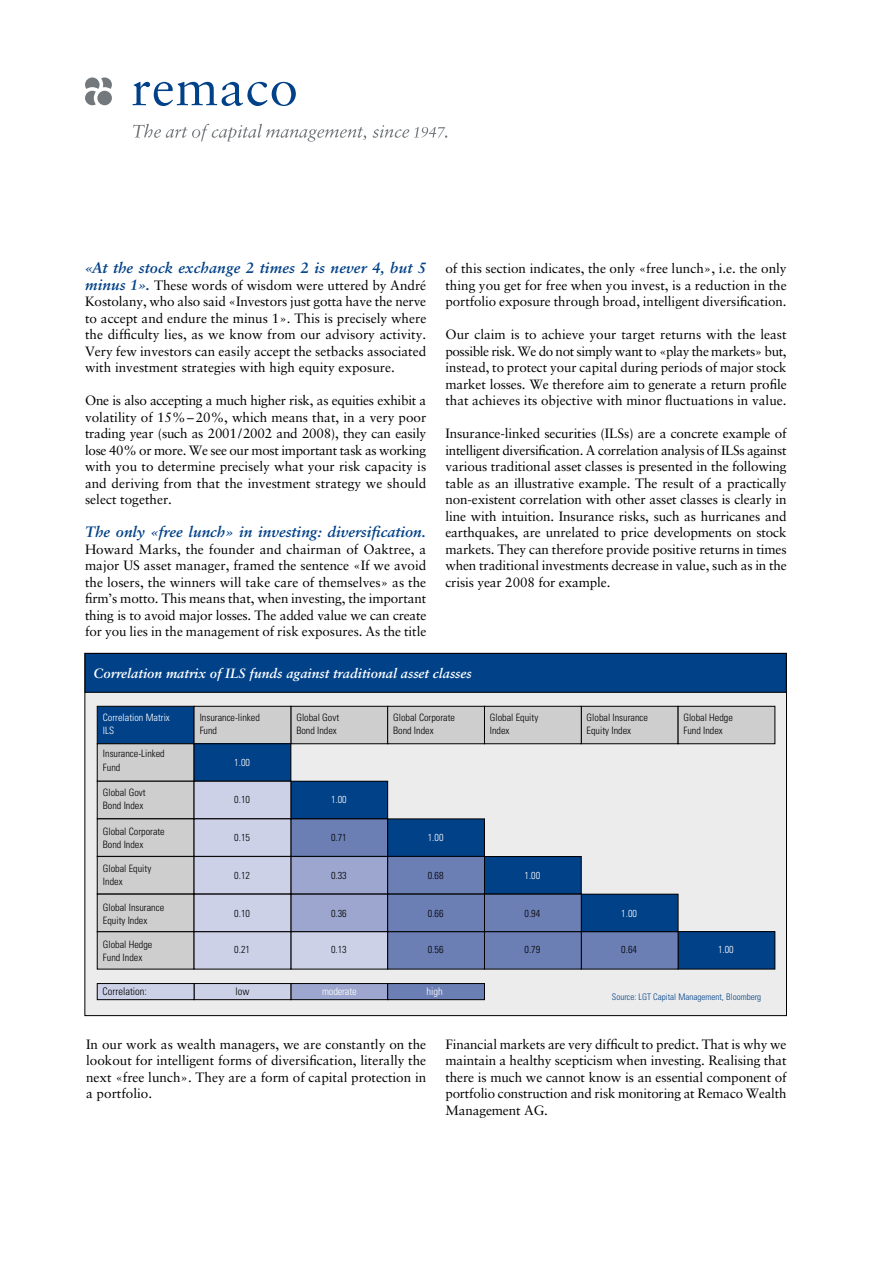
<style>
.page{position:relative;width:893px;height:1263px;background:#fff}
.page>*{position:absolute;margin:0;border:0;box-sizing:border-box;transform-origin:0 0}
.t1{font:italic 700 15px "Sabon";color:#004188}
.t2{font:13.5px/16.5px "Sabon";color:#000;text-align:justify}
.t3{font:italic 700 13.5px "Sabon";color:#fff}
.t4{font:300 condensed 10.5px "Univers";color:#000}
.t5{font:300 condensed 10.5px "Univers";letter-spacing:-.02em;color:#fff}
.t6{font:300 condensed 10.2px/13px "Univers";color:#000}
.t7{font:300 condensed 10.2px/13px "Univers";color:#fff}
.t8{font:300 condensed 9px "Univers";color:#004188}
.s1{font-weight:700;font-style:italic;font-size:15px;color:#004188}
</style>
<div class="page">
<div style="left:85px;top:653px;width:701px;height:362px;background:#ececec"></div>
<svg style="left:133px;top:82px;width:163px;height:24px"></svg>
<svg style="left:85px;top:77px;width:27px;height:28px"></svg>
<div style="left:97px;top:91px;width:15px;height:14px;background:#72787b;border-radius:50%"></div>
<svg style="left:133px;top:124px;width:233px;height:18px"></svg>
<svg style="left:373px;top:125px;width:74px;height:13px"></svg>
<div style="left:85px;top:653px;width:701px;height:39px;background:#004188;border:1px solid #000"></div>
<div style="left:291px;top:983px;width:97px;height:17px;background:#9ca6ce;border:1px solid #000"></div>
<div style="left:194px;top:983px;width:97px;height:17px;background:#cdd1e7;border:1px solid #000"></div>
<div style="left:97px;top:983px;width:97px;height:17px;background:#cdd1e7;border:1px solid #000"></div>
<div style="left:387px;top:983px;width:98px;height:17px;background:#6c7fb5;border:1px solid #000"></div>
<div style="left:97px;top:706px;width:97px;height:38px;background:#004188;border:1px solid #000"></div>
<div style="left:291px;top:706px;width:97px;height:38px;background:#cecece;border:1px solid #000"></div>
<div style="left:581px;top:706px;width:97px;height:38px;background:#cecece;border:1px solid #000"></div>
<div style="left:678px;top:706px;width:97px;height:38px;background:#cecece;border:1px solid #000"></div>
<div style="left:194px;top:706px;width:97px;height:38px;background:#cecece;border:1px solid #000"></div>
<div style="left:484px;top:706px;width:97px;height:38px;background:#cecece;border:1px solid #000"></div>
<div style="left:387px;top:706px;width:98px;height:38px;background:#cecece;border:1px solid #000"></div>
<div style="left:678px;top:932px;width:97px;height:37px;background:#004188"></div>
<div style="left:678px;top:931px;width:97px;height:38px;border:1px solid #000"></div>
<div style="left:581px;top:931px;width:97px;height:38px;background:#6c7fb5"></div>
<div style="left:97px;top:743px;width:97px;height:38px;background:#cecece;border:1px solid #000"></div>
<div style="left:97px;top:781px;width:97px;height:38px;background:#cecece;border:1px solid #000"></div>
<div style="left:97px;top:856px;width:97px;height:38px;background:#cecece;border:1px solid #000"></div>
<div style="left:97px;top:931px;width:97px;height:38px;background:#cecece"></div>
<div style="left:97px;top:819px;width:97px;height:37px;background:#cecece"></div>
<div style="left:97px;top:894px;width:97px;height:38px;background:#cecece;border:1px solid #000"></div>
<div style="left:291px;top:781px;width:97px;height:38px;background:#004188"></div>
<div style="left:291px;top:781px;width:97px;height:38px;border:1px solid #000"></div>
<div style="left:291px;top:856px;width:97px;height:38px;background:#9ca6ce;border:1px solid #000"></div>
<div style="left:291px;top:931px;width:97px;height:38px;background:#cdd1e7"></div>
<div style="left:291px;top:819px;width:97px;height:37px;background:#6c7fb5"></div>
<div style="left:291px;top:894px;width:97px;height:38px;background:#9ca6ce;border:1px solid #000"></div>
<div style="left:581px;top:894px;width:97px;height:38px;background:#004188"></div>
<div style="left:581px;top:894px;width:97px;height:38px;border:1px solid #000"></div>
<div style="left:194px;top:744px;width:97px;height:37px;background:#004188"></div>
<div style="left:194px;top:743px;width:97px;height:38px;border:1px solid #000"></div>
<div style="left:194px;top:781px;width:97px;height:38px;background:#cdd1e7;border:1px solid #000"></div>
<div style="left:194px;top:856px;width:97px;height:38px;background:#cdd1e7;border:1px solid #000"></div>
<div style="left:194px;top:931px;width:97px;height:38px;background:#cdd1e7"></div>
<div style="left:194px;top:819px;width:97px;height:37px;background:#cdd1e7"></div>
<div style="left:194px;top:894px;width:97px;height:38px;background:#cdd1e7;border:1px solid #000"></div>
<div style="left:484px;top:856px;width:97px;height:38px;background:#004188"></div>
<div style="left:484px;top:856px;width:97px;height:38px;border:1px solid #000"></div>
<div style="left:484px;top:931px;width:97px;height:38px;background:#6c7fb5"></div>
<div style="left:484px;top:894px;width:97px;height:38px;background:#6c7fb5;border:1px solid #000"></div>
<div style="left:387px;top:856px;width:98px;height:38px;background:#6c7fb5;border:1px solid #000"></div>
<div style="left:387px;top:931px;width:98px;height:38px;background:#6c7fb5;border:1px solid #000"></div>
<div style="left:388px;top:819px;width:96px;height:37px;background:#004188"></div>
<div style="left:387px;top:894px;width:98px;height:38px;background:#6c7fb5;border:1px solid #000"></div>
<p class="t1" style="left:85px;top:259px;width:343px">«At the stock exchange 2 times 2 is never 4, but 5</p>
<p class="t2" style="left:85px;top:277px;width:343px"><span class="s1">minus 1».</span> These words of wisdom were uttered by André Kostolany, who also said «Investors just gotta have the nerve to accept and endure the minus 1». This is precisely where the difficulty lies, as we know from our advisory activity.<br>Very few investors can easily accept the setbacks associated with investment strategies with high equity exposure.</p>
<p class="t2" style="left:85px;top:392px;width:343px">One is also accepting a much higher risk, as equities exhibit a volatility of 15%–20%, which means that, in a very poor trading year (such as 2001/2002 and 2008), they can easily lose 40% or more. We see our most important task as working with you to determine precisely what your risk capacity is and deriving from that the investment strategy we should select together.</p>
<p class="t1" style="left:85px;top:523px;width:343px">The only «free lunch» in investing: diversification.</p>
<p class="t2" style="left:85px;top:541px;width:343px">Howard Marks, the founder and chairman of Oaktree, a major US asset manager, framed the sentence «If we avoid the losers, the winners will take care of themselves» as the firm’s motto. This means that, when investing, the important thing is to avoid major losses. The added value we can create for you lies in the management of risk exposures. As the title</p>
<p class="t3" style="left:94px;top:665px;width:380px">Correlation matrix of ILS funds against traditional asset classes</p>
<p class="t2" style="left:445px;top:260px;width:343px">of this section indicates, the only «free lunch», i.e. the only thing you get for free when you invest, is a reduction in the portfolio exposure through broad, intelligent diversification.</p>
<p class="t2" style="left:445px;top:326px;width:343px">Our claim is to achieve your target returns with the least possible risk. We do not simply want to «play the markets» but, instead, to protect your capital during periods of major stock market losses. We therefore aim to generate a return profile that achieves its objective with minor fluctuations in value.</p>
<p class="t2" style="left:445px;top:425px;width:343px">Insurance-linked securities (ILSs) are a concrete example of intelligent diversification. A correlation analysis of ILSs against various traditional asset classes is presented in the following table as an illustrative example. The result of a practically non-existent correlation with other asset classes is clearly in line with intuition. Insurance risks, such as hurricanes and earthquakes, are unrelated to price developments on stock markets. They can therefore provide positive returns in times when traditional investments decrease in value, such as in the crisis year 2008 for example.</p>
<p class="t7" style="left:103px;top:710px;width:68px">Correlation Matrix<br>ILS</p>
<p class="t6" style="left:103px;top:747px;width:63px">Insurance-Linked<br>Fund</p>
<p class="t6" style="left:103px;top:786px;width:44px">Global Govt<br>Bond Index</p>
<p class="t6" style="left:103px;top:825px;width:63px">Global Corporate<br>Bond Index</p>
<p class="t6" style="left:103px;top:862px;width:50px">Global Equity<br>Index</p>
<p class="t6" style="left:200px;top:710px;width:62px">Insurance-linked<br>Fund</p>
<p class="t6" style="left:296px;top:710px;width:44px">Global Govt<br>Bond Index</p>
<p class="t6" style="left:393px;top:710px;width:63px">Global Corporate<br>Bond Index</p>
<p class="t6" style="left:490px;top:710px;width:50px">Global Equity<br>Index</p>
<p class="t6" style="left:587px;top:710px;width:63px">Global Insurance<br>Equity Index</p>
<p class="t6" style="left:683px;top:710px;width:51px">Global Hedge<br>Fund Index</p>
<p class="t7" style="left:234px;top:756px;width:17px">1.00</p>
<p class="t6" style="left:234px;top:792px;width:17px">0.10</p>
<p class="t7" style="left:331px;top:793px;width:17px">1.00</p>
<p class="t6" style="left:234px;top:831px;width:17px">0.15</p>
<p class="t6" style="left:331px;top:831px;width:17px">0.71</p>
<p class="t7" style="left:428px;top:831px;width:17px">1.00</p>
<p class="t6" style="left:234px;top:869px;width:17px">0.12</p>
<p class="t6" style="left:331px;top:869px;width:17px">0.33</p>
<p class="t6" style="left:428px;top:869px;width:17px">0.68</p>
<p class="t7" style="left:524px;top:869px;width:17px">1.00</p>
<p class="t6" style="left:103px;top:901px;width:63px">Global Insurance<br>Equity Index</p>
<p class="t6" style="left:103px;top:938px;width:51px">Global Hedge<br>Fund Index</p>
<p class="t6" style="left:234px;top:943px;width:17px">0.21</p>
<p class="t6" style="left:331px;top:943px;width:17px">0.13</p>
<p class="t6" style="left:428px;top:943px;width:17px">0.56</p>
<p class="t6" style="left:524px;top:943px;width:17px">0.79</p>
<p class="t6" style="left:621px;top:943px;width:17px">0.64</p>
<p class="t7" style="left:718px;top:943px;width:17px">1.00</p>
<p class="t6" style="left:234px;top:907px;width:17px">0.10</p>
<p class="t6" style="left:331px;top:907px;width:17px">0.36</p>
<p class="t6" style="left:428px;top:907px;width:17px">0.66</p>
<p class="t6" style="left:524px;top:907px;width:17px">0.94</p>
<p class="t7" style="left:621px;top:907px;width:17px">1.00</p>
<p class="t4" style="left:103px;top:985px;width:46px">Correlation:</p>
<p class="t4" style="left:236px;top:985px;width:15px">low</p>
<p class="t5" style="left:322px;top:985px;width:36px">moderate</p>
<p class="t5" style="left:426px;top:985px;width:18px">high</p>
<p class="t8" style="left:612px;top:991px;width:151px">Source: LGT Capital Management, Bloomberg</p>
<p class="t2" style="left:86px;top:1036px;width:342px">In our work as wealth managers, we are constantly on the lookout for intelligent forms of diversification, literally the next «free lunch». They are a form of capital protection in a portfolio.</p>
<p class="t2" style="left:445px;top:1036px;width:343px">Financial markets are very difficult to predict. That is why we maintain a healthy scepticism when investing. Realising that there is much we cannot know is an essential component of portfolio construction and risk monitoring at Remaco Wealth Management AG.</p>
</div>
